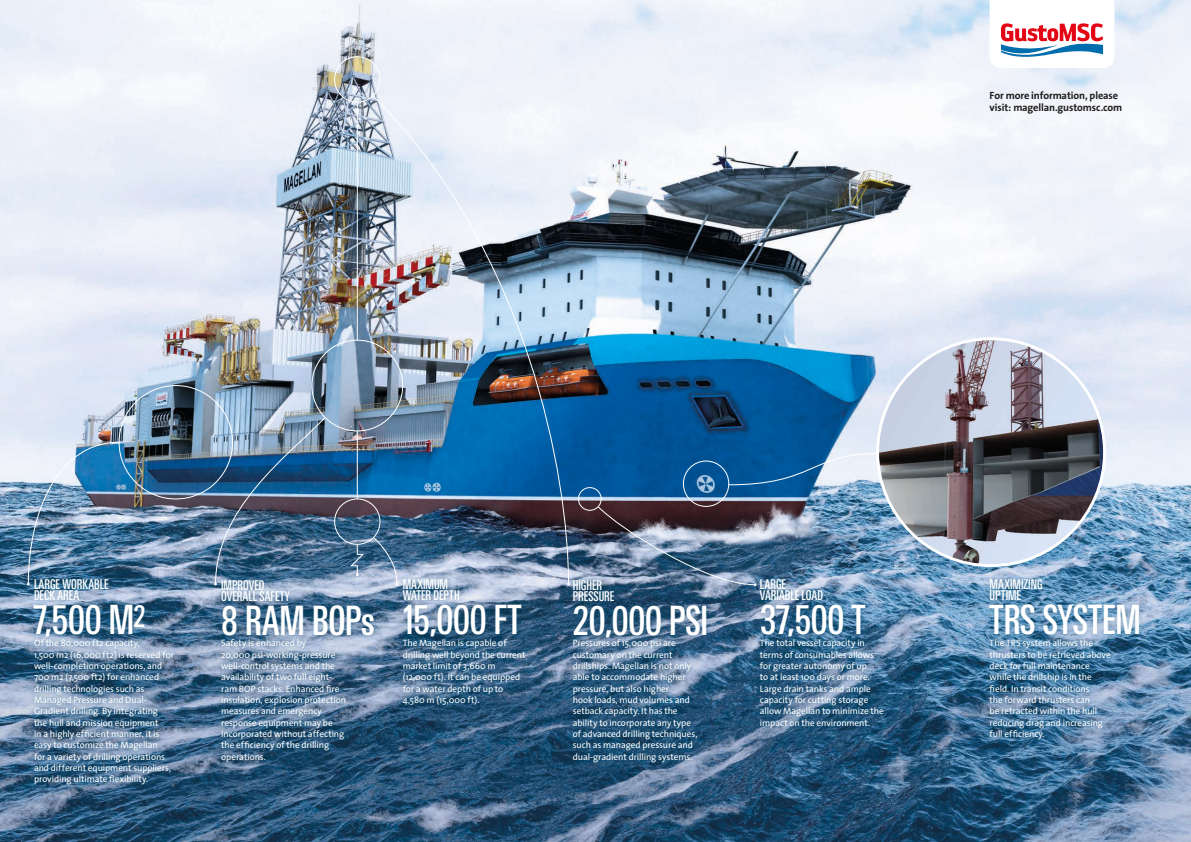
<style>
.page{position:relative;width:1191px;height:842px;background:#fff}
.page>*{position:absolute;margin:0;border:0;box-sizing:border-box;transform-origin:0 0}
.t1{font:500 40.5px "Linotype Univers Comp";letter-spacing:-.01em;color:#fff}
.t2{font:500 13.5px/11.3px "Linotype Univers Comp";color:#fff}
.t3{font:700 10.5px/11.3px "The Sans";letter-spacing:-.01em;color:#1d1d1b}
.t4{font:9.2px/11.3px "The Sans";letter-spacing:-.01em;color:#fff}
</style>
<div class="page">
<img style="left:0;top:0;width:1191px;height:842px">
<svg style="left:989px;top:0;width:125px;height:68px"></svg>
<div style="left:334px;top:499px;width:46px;height:46px;border:1px solid #fff;border-radius:50%"></div>
<img style="left:214px;top:416px;width:112px;height:169px">
<img style="left:27px;top:441px;width:93px;height:144px">
<div style="left:334px;top:56px;width:46px;height:46px;border:1px solid #fff;border-radius:50%"></div>
<div style="left:578px;top:487px;width:23px;height:24px;border:1px solid #fff;border-radius:50%"></div>
<img style="left:373px;top:96px;width:196px;height:489px">
<img style="left:597px;top:506px;width:159px;height:80px">
<hr style="left:357px;top:102px;width:1px;height:238px;background:#fff">
<hr style="left:357px;top:431px;width:1px;height:68px;background:#fff">
<svg style="left:350px;top:544px;width:14px;height:30px"></svg>
<img style="left:877px;top:339px;width:227px;height:226px">
<div style="left:683px;top:461px;width:46px;height:46px;border:1px solid #fff;border-radius:50%"></div>
<svg style="left:728px;top:453px;width:150px;height:32px;background:#5b91bc"></svg>
<div style="left:568px;top:574px;width:144px;height:69px;background:#004d6f;opacity:.35"></div>
<div style="left:28px;top:573px;width:122px;height:69px;background:#004d6f;opacity:.35"></div>
<div style="left:755px;top:573px;width:115px;height:69px;background:#004d6f;opacity:.35"></div>
<div style="left:568px;top:635px;width:134px;height:132px;background:#004d6f;opacity:.6"></div>
<div style="left:755px;top:635px;width:133px;height:97px;background:#004d6f;opacity:.6"></div>
<div style="left:29px;top:634px;width:150px;height:156px;background:#004d6f;opacity:.6"></div>
<div style="left:216px;top:574px;width:163px;height:67px;background:#004d6f;opacity:.35"></div>
<div style="left:216px;top:635px;width:135px;height:132px;background:#004d6f;opacity:.6"></div>
<div style="left:398px;top:573px;width:128px;height:69px;background:#004d6f;opacity:.35"></div>
<div style="left:398px;top:635px;width:132px;height:75px;background:#004d6f;opacity:.6"></div>
<div style="left:984px;top:573px;width:160px;height:67px;background:#004d6f;opacity:.35"></div>
<div style="left:985px;top:635px;width:130px;height:109px;background:#004d6f;opacity:.6"></div>
<p class="t3" style="left:989px;top:90px;width:134px">For more information, please visit: magellan.gustomsc.com</p>
<h2 class="t2" style="left:34px;top:578px;width:76px">LARGE WORKABLE<br>DECK AREA</h2>
<h1 class="t1" style="left:34px;top:597px;width:114px">7,500 M<sup>2</sup></h1>
<p class="t4" style="left:34px;top:637px;width:141px">Of the 80,000 ft2 capacity,<br>1,500 m2 (16,000 ft2) is reserved for well-completion operations, and<br>700 m2 (7,500 ft2) for enhanced drilling technologies such as<br>Managed Pressure and Dual-<br>Gradient drilling. By integrating<br>the hull and mission equipment<br>in a highly efficient manner, it is easy to customize the Magellan<br>for a variety of drilling operations and different equipment suppliers, providing ultimate flexibility.</p>
<h2 class="t2" style="left:221px;top:579px;width:70px">IMPROVED<br>OVERALL SAFETY</h2>
<h1 class="t1" style="left:221px;top:598px;width:155px">8 RAM BOPs</h1>
<p class="t4" style="left:221px;top:637px;width:127px">Safety is enhanced by<br>20,000 psi-working-pressure well-control systems and the availability of two full eight&shy;ram BOP stacks. Enhanced fire insulation, explosion protection measures and emergency response equipment may be incorporated without affecting the efficiency of the drilling operations.</p>
<h2 class="t2" style="left:403px;top:578px;width:59px">MAXIMUM<br>WATER DEPTH</h2>
<h1 class="t1" style="left:403px;top:597px;width:121px">15,000 FT</h1>
<p class="t4" style="left:403px;top:637px;width:124px">The Magellan is capable of drilling well beyond the current market limit of 3,660 m (12,000 ft). It can be equipped for a water depth of up to<br>4,580 m (15,000 ft).</p>
<h2 class="t2" style="left:573px;top:579px;width:43px">HIGHER<br>PRESSURE</h2>
<h1 class="t1" style="left:573px;top:598px;width:137px">20,000 PSI</h1>
<h2 class="t2" style="left:760px;top:578px;width:65px">LARGE<br>VARIABLE LOAD</h2>
<h1 class="t1" style="left:760px;top:597px;width:107px">37,500 T</h1>
<p class="t4" style="left:573px;top:637px;width:126px">Pressures of 15,000 psi are customary on the current drillships. Magellan is not only able to accommodate higher pressure, but also higher<br>hook loads, mud volumes and setback capacity. It has the ability to incorporate any type of advanced drilling techniques, such as managed pressure and dual-gradient drilling systems.</p>
<p class="t4" style="left:760px;top:637px;width:125px">The total vessel capacity in terms of consumables allows for greater autonomy of up<br>to at least 100 days or more.<br>Large drain tanks and ample capacity for cutting storage allow Magellan to minimize the impact on the environment.</p>
<h2 class="t2" style="left:989px;top:578px;width:54px">MAXIMIZING<br>UPTIME</h2>
<h1 class="t1" style="left:989px;top:597px;width:153px">TRS SYSTEM</h1>
<p class="t4" style="left:989px;top:637px;width:123px">The TRS system allows the thrusters to be retrieved above deck for full maintenance while the drillship is in the field. In transit conditions<br>the forward thrusters can<br>be retracted within the hull reducing drag and increasing full efficiency.</p>
</div>
